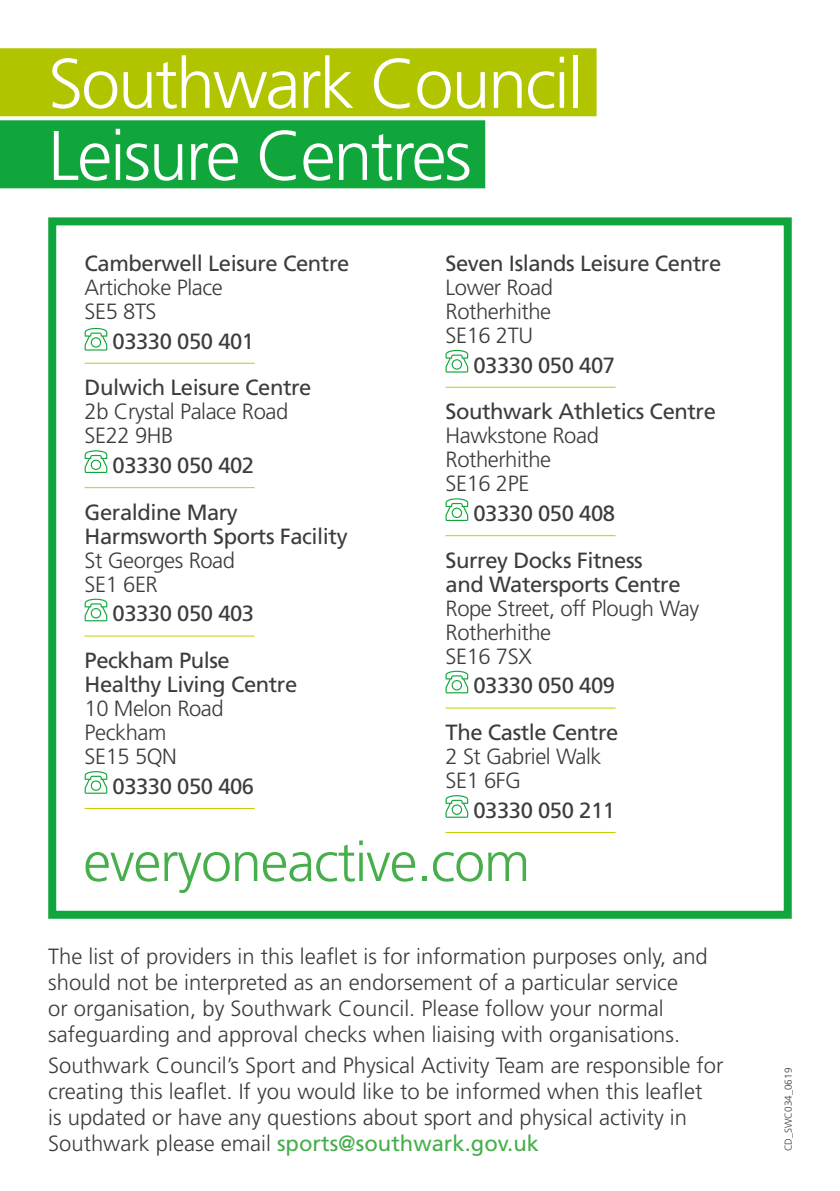
<style>
.page{position:relative;width:840px;height:1191px;background:#fff}
.page>*{position:absolute;margin:0;border:0;box-sizing:border-box;transform-origin:0 0}
.t1{font:300 70px/72px "Frutiger";letter-spacing:-.03em;color:#fff}
.t2{font:300 55.4px "Frutiger";letter-spacing:-.02em;color:#46ae4b}
.t3{font:300 22px/26px "Frutiger";color:#3c3c3b}
.t4{font:22px/46.6px "Frutiger";letter-spacing:-.02em;color:#3c3c3b}
.t5{font:300 22px/24px "Frutiger";letter-spacing:-.02em;color:#3c3c3b}
.t6{font:300 10px "Frutiger";color:#3c3c3b}
.s1{font-weight:400;color:#46ae4b}
</style>
<div class="page">
<hr style="left:85px;top:363px;width:169px;height:1px;background:#c1ce00">
<hr style="left:85px;top:487px;width:169px;height:1px;background:#c1ce00">
<hr style="left:85px;top:635px;width:169px;height:1px;background:#c1ce00">
<hr style="left:85px;top:808px;width:169px;height:1px;background:#c1ce00">
<svg style="left:85px;top:328px;width:22px;height:22px"></svg>
<svg style="left:85px;top:450px;width:22px;height:23px"></svg>
<svg style="left:85px;top:598px;width:22px;height:23px"></svg>
<svg style="left:85px;top:771px;width:22px;height:22px"></svg>
<hr style="left:445px;top:387px;width:170px;height:1px;background:#c1ce00">
<hr style="left:445px;top:535px;width:170px;height:1px;background:#c1ce00">
<hr style="left:445px;top:707px;width:170px;height:1px;background:#c1ce00">
<hr style="left:445px;top:832px;width:170px;height:1px;background:#c1ce00">
<svg style="left:445px;top:350px;width:23px;height:22px"></svg>
<svg style="left:445px;top:498px;width:23px;height:23px"></svg>
<svg style="left:445px;top:670px;width:23px;height:23px"></svg>
<svg style="left:445px;top:795px;width:23px;height:22px"></svg>
<div style="left:48px;top:217px;width:743px;height:701px;border:8px solid #11a63c"></div>
<div style="left:0;top:48px;width:596px;height:68px;background:#b0c400"></div>
<div style="left:0;top:120px;width:485px;height:68px;background:#11a63c"></div>
<h1 class="t1" style="left:48px;top:47px;width:536px">Southwark Council<br>Leisure Centres</h1>
<p class="t4" style="left:85px;top:240px;width:266px">Camberwell Leisure Centre</p>
<p class="t5" style="left:85px;top:275px;width:140px">Artichoke Place<br>SE5 8TS</p>
<p class="t4" style="left:85px;top:317px;width:228px;text-indent:28px">03330 050 401<br>Dulwich Leisure Centre</p>
<p class="t5" style="left:85px;top:399px;width:205px">2b Crystal Palace Road<br>SE22 9HB</p>
<p class="t4" style="left:85px;top:442px;width:171px;text-indent:28px">03330 050 402<br>Geraldine Mary</p>
<p class="t4" style="left:85px;top:512px;width:264px">Harmsworth Sports Facility</p>
<p class="t5" style="left:85px;top:548px;width:152px">St Georges Road<br>SE1 6ER</p>
<p class="t4" style="left:85px;top:590px;width:171px;text-indent:28px">03330 050 403<br>Peckham Pulse</p>
<p class="t4" style="left:85px;top:661px;width:214px">Healthy Living Centre</p>
<p class="t5" style="left:85px;top:696px;width:141px">10 Melon Road<br>Peckham<br>SE15 5QN</p>
<p class="t4" style="left:112px;top:762px;width:143px">03330 050 406</p>
<p class="t4" style="left:445px;top:240px;width:277px">Seven Islands Leisure Centre</p>
<p class="t3" style="left:445px;top:275px;width:109px;line-height:24px;text-align:justify">Lower Road Rotherhithe SE16 2TU</p>
<p class="t4" style="left:445px;top:341px;width:272px;text-indent:28px">03330 050 407<br>Southwark Athletics Centre</p>
<p class="t5" style="left:445px;top:423px;width:155px">Hawkstone Road<br>Rotherhithe<br>SE16 2PE</p>
<p class="t4" style="left:445px;top:490px;width:199px;text-align:center">03330 050 408<br>Surrey Docks Fitness</p>
<p class="t4" style="left:445px;top:560px;width:236px">and Watersports Centre</p>
<p class="t5" style="left:445px;top:596px;width:255px">Rope Street, off Plough Way<br>Rotherhithe<br>SE16 7SX</p>
<p class="t4" style="left:445px;top:662px;width:174px;text-align:right">03330 050 409<br>The Castle Centre</p>
<p class="t5" style="left:445px;top:744px;width:157px">2 St Gabriel Walk<br>SE1 6FG</p>
<p class="t4" style="left:473px;top:786px;width:143px">03330 050 211</p>
<h2 class="t2" style="left:83px;top:830px;width:448px">everyoneactive.com</h2>
<p class="t3" style="left:48px;top:943px;width:660px">The list of providers in this leaflet is for information purposes only, and should not be interpreted as an endorsement of a particular service<br>or organisation, by Southwark Council. Please follow your normal safeguarding and approval checks when liaising with organisations.</p>
<p class="t3" style="left:48px;top:1052px;width:676px">Southwark Council’s Sport and Physical Activity Team are responsible for creating this leaflet. If you would like to be informed when this leaflet<br>is updated or have any questions about sport and physical activity in Southwark please email <span class="s1">sports@southwark.gov.uk</span></p>
<p class="t6" style="left:782px;top:1151px;width:85px;rotate:-90deg">CD_SWC034_0619</p>
</div>
